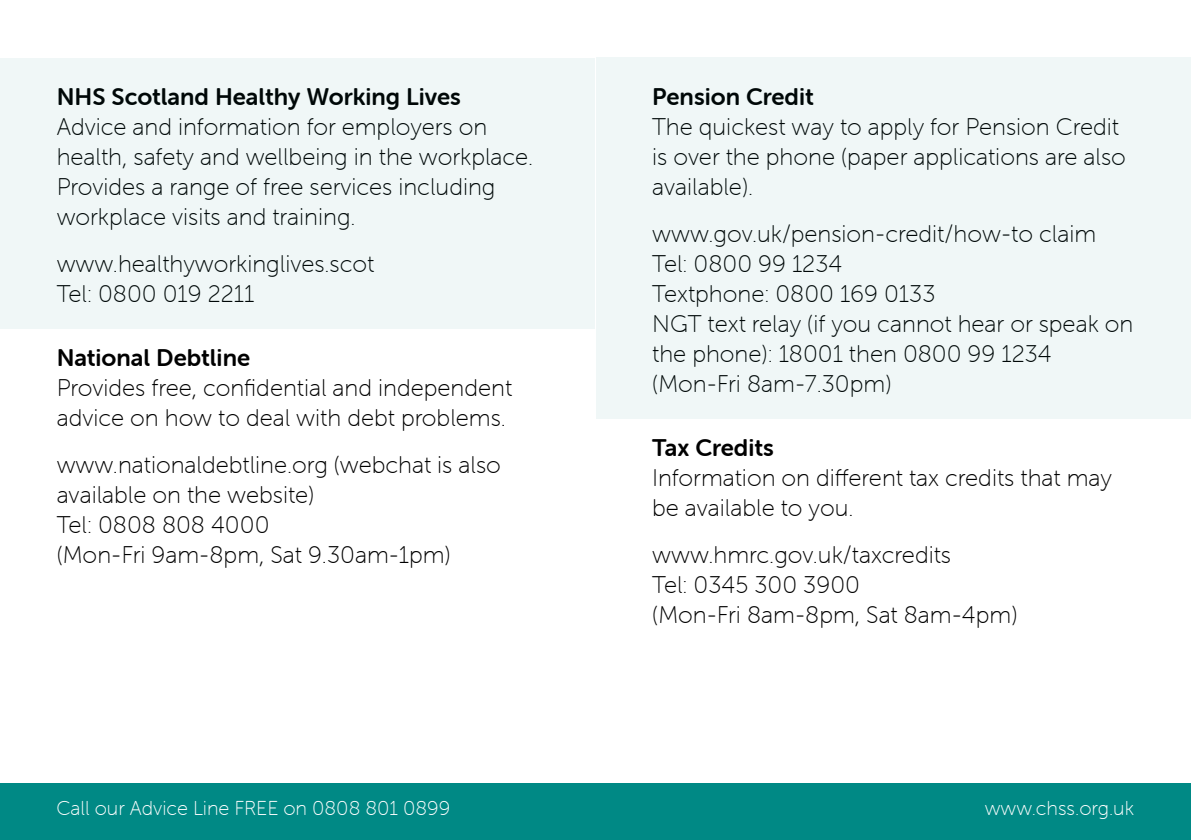
<style>
.page{position:relative;width:1191px;height:840px;background:#fff}
.page>*{position:absolute;margin:0;border:0;box-sizing:border-box;transform-origin:0 0}
.t1{font:24px/30px "Museo Sans Rounded 100";color:#000}
.t2{font:24px "Museo Sans Rounded 700";color:#000}
.t3{font:20px "Museo Sans Rounded 100";color:#fff}
</style>
<div class="page">
<div style="left:578px;top:782px;width:613px;height:57px;background:#008985"></div>
<div style="left:0;top:782px;width:612px;height:57px;background:#008985"></div>
<div style="left:0;top:58px;width:594px;height:270px;background:#f0f7f7"></div>
<div style="left:596px;top:58px;width:595px;height:361px;background:#f0f7f7"></div>
<p class="t2" style="left:57px;top:83px;width:406px">NHS Scotland Healthy Working Lives</p>
<p class="t1" style="left:57px;top:112px;width:478px">Advice and information for employers on health, safety and wellbeing in the workplace.<br>Provides a range of free services including workplace visits and training.</p>
<p class="t1" style="left:57px;top:249px;width:319px">www.healthyworkinglives.scot<br>Tel: 0800 019 2211</p>
<p class="t2" style="left:57px;top:344px;width:195px">National Debtline</p>
<p class="t1" style="left:57px;top:373px;width:457px">Provides free, confidential and independent advice on how to deal with debt problems.</p>
<p class="t1" style="left:57px;top:450px;width:446px">www.nationaldebtline.org (webchat is also available on the website)<br>Tel: 0808 808 4000<br>(Mon-Fri 9am-8pm, Sat 9.30am-1pm)</p>
<p class="t2" style="left:652px;top:83px;width:163px">Pension Credit</p>
<p class="t1" style="left:652px;top:112px;width:475px">The quickest way to apply for Pension Credit is over the phone (paper applications are also available).</p>
<p class="t1" style="left:652px;top:219px;width:483px">www.gov.uk/pension-credit/how-to claim<br>Tel: 0800 99 1234<br>Textphone: 0800 169 0133<br>NGT text relay (if you cannot hear or speak on the phone): 18001 then 0800 99 1234 (Mon-Fri 8am-7.30pm)</p>
<p class="t2" style="left:652px;top:434px;width:123px">Tax Credits</p>
<p class="t1" style="left:652px;top:463px;width:461px">Information on different tax credits that may be available to you.</p>
<p class="t1" style="left:652px;top:540px;width:367px">www.hmrc.gov.uk/taxcredits<br>Tel: 0345 300 3900<br>(Mon-Fri 8am-8pm, Sat 8am-4pm)</p>
<p class="t3" style="left:56px;top:797px;width:395px">Call our Advice Line FREE on 0808 801 0899</p>
<p class="t3" style="left:51px;top:799px;width:343px">Call our Advice Line FREE on 0808 801</p>
<p class="t3" style="left:984px;top:797px;width:151px">www.chss.org.uk</p>
</div>
